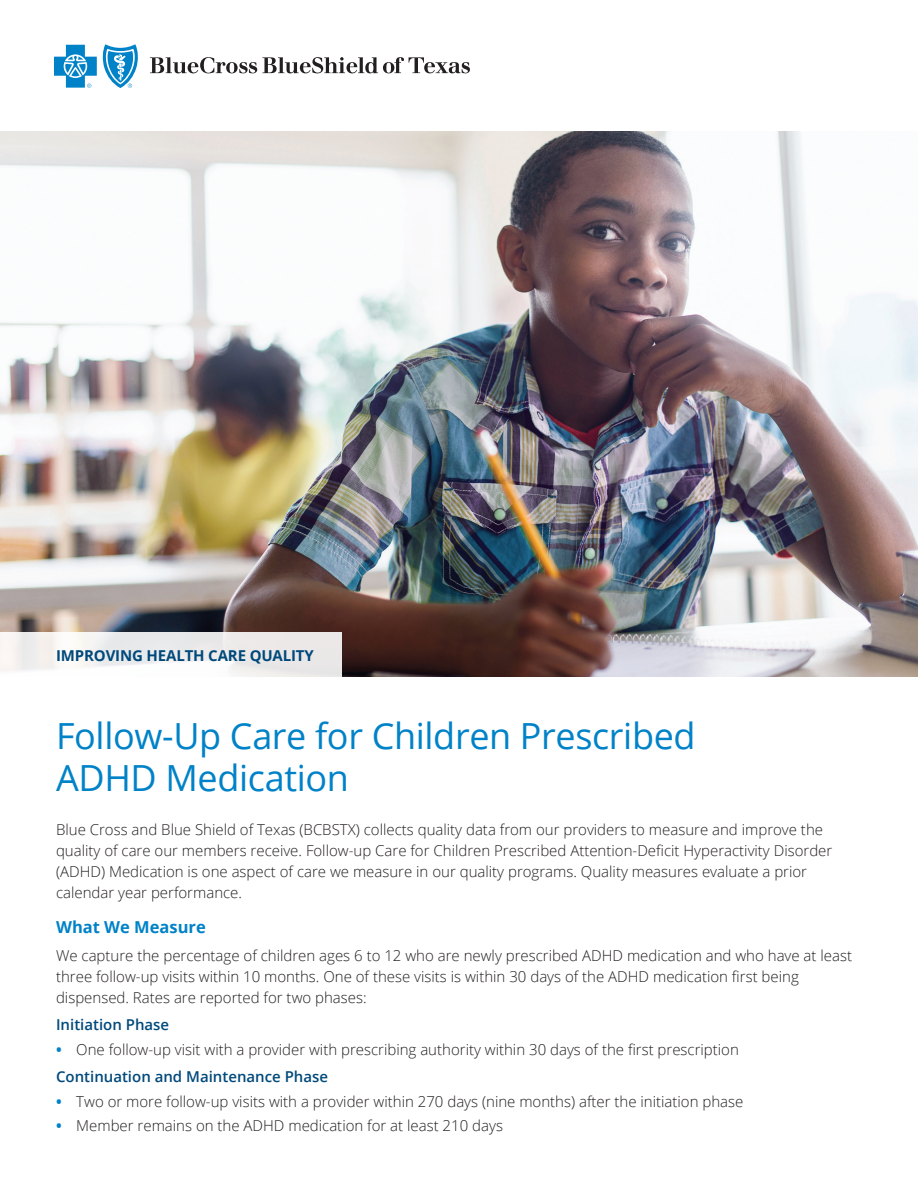
<style>
.page{position:relative;width:918px;height:1188px;background:#fff}
.page>*{position:absolute;margin:0;border:0;box-sizing:border-box;transform-origin:0 0}
.t1{font:36px/42px "Open Sans";letter-spacing:-.01em;color:#0082c8}
.t2{font:700 16.5px "Open Sans";color:#0082c8}
.t3{font:300 15px/21px "Open Sans";color:#231f20}
.t4{font:700 15px "Open Sans";letter-spacing:-.01em;color:#00497b}
.t5{font:600 15px "Open Sans";color:#00497b}
.s1{font-weight:700;color:#0082c8}
.s2{font-weight:600;color:#00497b}
</style>
<div class="page">
<img style="left:0;top:132px;width:918px;height:545px">
<svg style="left:0;top:632px;width:342px;height:45px;fill:#edebec"></svg>
<svg style="left:150px;top:57px;width:320px;height:16px"></svg>
<svg style="left:54px;top:44px;width:84px;height:44px"></svg>
<p class="t4" style="left:56px;top:645px;width:259px">IMPROVING HEALTH CARE QUALITY</p>
<h1 class="t1" style="left:56px;top:714px;width:641px">Follow-Up Care for Children Prescribed<br>ADHD Medication</h1>
<p class="t3" style="left:56px;top:819px;width:778px">Blue Cross and Blue Shield of Texas (BCBSTX) collects quality data from our providers to measure and improve the quality of care our members receive. Follow-up Care for Children Prescribed Attention-Deficit Hyperactivity Disorder (ADHD) Medication is one aspect of care we measure in our quality programs. Quality measures evaluate a prior calendar year performance.</p>
<p class="t2" style="left:56px;top:915px;width:151px">What We Measure</p>
<p class="t3" style="left:56px;top:944px;width:798px">We capture the percentage of children ages 6 to 12 who are newly prescribed ADHD medication and who have at least three follow-up visits within 10 months. One of these visits is within 30 days of the ADHD medication first being dispensed. Rates are reported for two phases:</p>
<p class="t5" style="left:56px;top:1015px;width:115px">Initiation Phase</p>
<p class="t3" style="left:56px;top:1035px;width:684px;line-height:27.8px"><span class="s1">•</span> One follow-up visit with a provider with prescribing authority within 30 days of the first prescription<br><span class="s2">Continuation and Maintenance Phase</span></p>
<p class="t3" style="left:56px;top:1091px;width:689px"><span class="s1">•</span> Two or more follow-up visits with a provider within 270 days (nine months) after the initiation phase</p>
<p class="t3" style="left:56px;top:1115px;width:448px"><span class="s1">•</span> Member remains on the ADHD medication for at least 210 days</p>
</div>
